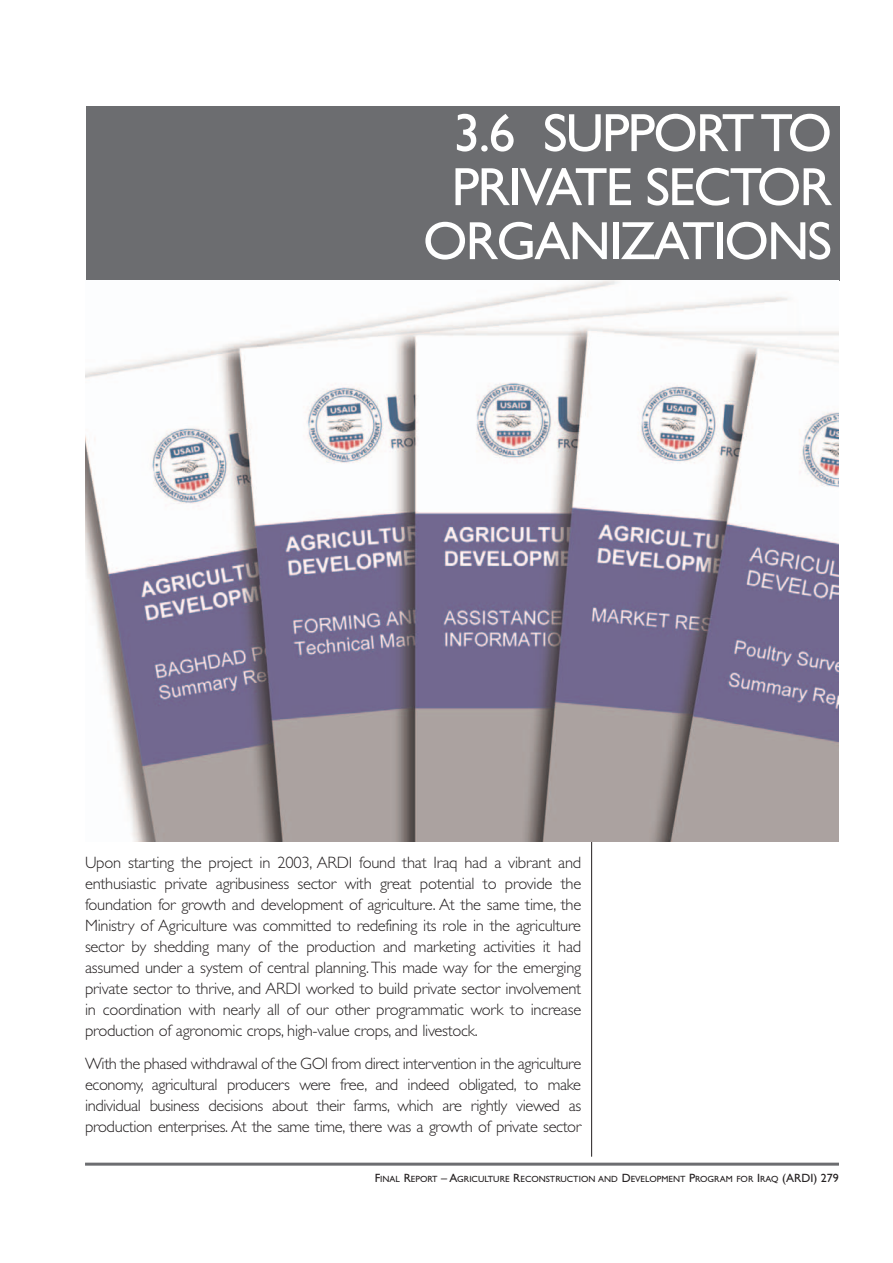
<style>
.page{position:relative;width:893px;height:1263px;background:#fff}
.page>*{position:absolute;margin:0;border:0;box-sizing:border-box;transform-origin:0 0}
.t1{font:54px/54px "Gill Sans";letter-spacing:-.035em;color:#fff;text-align:center}
.t2{font:300 16.5px/21px "Gill Sans";letter-spacing:-.015em;color:#231f20;text-align:justify}
.t3{font:9px "Gill Sans";color:#231f20}
.s1{font-size:12px}
</style>
<div class="page">
<hr style="left:591px;top:106px;width:1px;height:1051px;background:#231f20">
<div style="left:86px;top:106px;width:753px;height:175px;background:#6c6d70"></div>
<img style="left:85px;top:281px;width:754px;height:561px">
<hr style="left:85px;top:1163px;width:754px;height:3px;background:#6c6d70">
<h1 class="t1" style="left:423px;top:105px;width:411px">3.6 SUPPORT TO<br>PRIVATE SECTOR<br>ORGANIZATIONS</h1>
<p class="t2" style="left:85px;top:852px;width:498px">Upon starting the project in 2003, ARDI found that Iraq had a vibrant and enthusiastic private agribusiness sector with great potential to provide the foundation for growth and development of agriculture. At the same time, the Ministry of Agriculture was committed to redefining its role in the agriculture sector by shedding many of the production and marketing activities it had assumed under a system of central planning.This made way for the emerging private sector to thrive, and ARDI worked to build private sector involvement in coordination with nearly all of our other programmatic work to increase production of agronomic crops, high-value crops, and livestock.</p>
<p class="t2" style="left:85px;top:1053px;width:498px">With the phased withdrawal of the GOI from direct intervention in the agriculture economy, agricultural producers were free, and indeed obligated, to make individual business decisions about their farms, which are rightly viewed as production enterprises. At the same time, there was a growth of private sector</p>
<p class="t3" style="left:375px;top:1173px;width:466px"><span class="s1">F</span>INAL <span class="s1">R</span>EPORT <span class="s1">– A</span>GRICULTURE <span class="s1">R</span>ECONSTRUCTION AND <span class="s1">D</span>EVELOPMENT <span class="s1">P</span>ROGRAM FOR <span class="s1">I</span>RAQ <span class="s1">(ARDI) 279</span></p>
</div>
